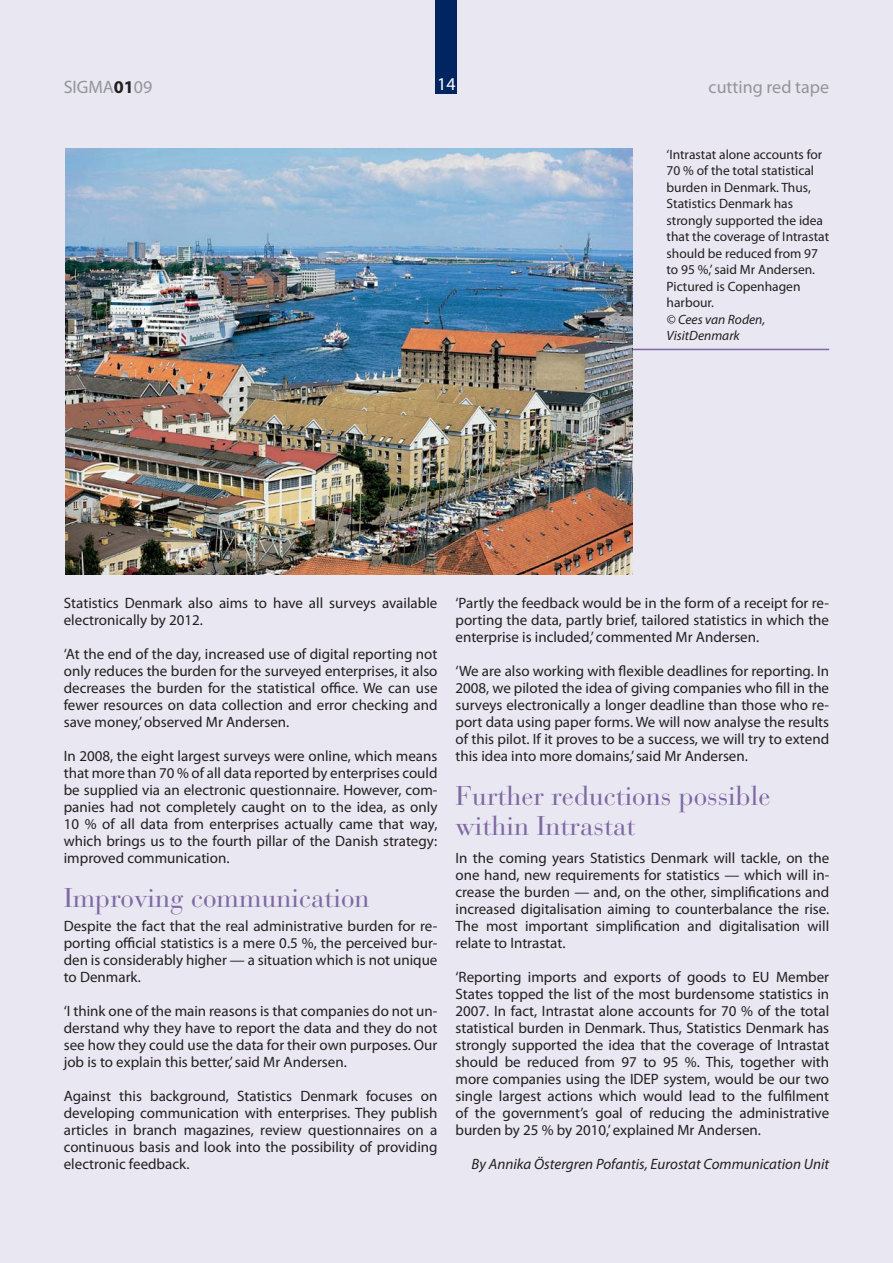
<style>
.page{position:relative;width:893px;height:1263px;background:#e9e7f1}
.page>*{position:absolute;margin:0;border:0;box-sizing:border-box;transform-origin:0 0}
.t1{font:27px/30px "Bauer Bodoni";color:#7e69a4}
.t2{font:18px "Myriad Pro";color:#939598}
.t3{font:18px "Myriad Pro";color:#fff}
.t4{font:15px/17px "Myriad Pro";color:#231f20;text-align:justify}
.t5{font:italic 15px "Myriad Pro";color:#231f20}
.t6{font:13.5px/16.5px "Myriad Pro";color:#231f20}
.t7{font:italic 13.5px/16.5px "Myriad Pro";color:#231f20}
.s1{font-weight:700;color:#231f20}
</style>
<div class="page">
<hr style="left:230px;top:349px;width:599px;height:1px;background:#7e69a4">
<img style="left:65px;top:149px;width:567px;height:425px">
<div style="left:436px;top:0;width:21px;height:94px;background:#002561"></div>
<p class="t3" style="left:437px;top:77px;width:20px">14</p>
<p class="t2" style="left:64px;top:80px;width:90px">SIGMA<span class="s1">01</span>09</p>
<p class="t2" style="left:709px;top:80px;width:122px">cutting red tape</p>
<p class="t6" style="left:666px;top:148px;width:164px">‘Intrastat alone accounts for<br>70 % of the total statistical burden in Denmark. Thus,<br>Statistics Denmark has strongly supported the idea that the coverage of Intrastat should be reduced from 97 to 95 %,’ said Mr Andersen.<br>Pictured is Copenhagen harbour.</p>
<p class="t7" style="left:666px;top:313px;width:100px">© Cees van Roden,<br>VisitDenmark</p>
<p class="t4" style="left:64px;top:596px;width:375px">Statistics Denmark also aims to have all surveys available electronically by 2012.</p>
<p class="t4" style="left:64px;top:647px;width:375px">‘At the end of the day, increased use of digital reporting not only reduces the burden for the surveyed enterprises, it also decreases the burden for the statistical office. We can use fewer resources on data collection and error checking and save money,’ observed Mr Andersen.</p>
<p class="t4" style="left:64px;top:749px;width:375px">In 2008, the eight largest surveys were online, which means that more than 70 % of all data reported by enterprises could be supplied via an electronic questionnaire. However, com&shy;panies had not completely caught on to the idea, as only 10 % of all data from enterprises actually came that way, which brings us to the fourth pillar of the Danish strategy: improved communication.</p>
<h1 class="t1" style="left:64px;top:886px;width:307px">Improving communication</h1>
<p class="t4" style="left:64px;top:919px;width:375px">Despite the fact that the real administrative burden for re&shy;porting official statistics is a mere 0.5 %, the perceived bur&shy;den is considerably higher — a situation which is not unique to Denmark.</p>
<p class="t4" style="left:64px;top:1004px;width:375px">‘I think one of the main reasons is that companies do not un&shy;derstand why they have to report the data and they do not see how they could use the data for their own purposes. Our job is to explain this better,’ said Mr Andersen.</p>
<p class="t4" style="left:64px;top:1089px;width:375px">Against this background, Statistics Denmark focuses on developing communication with enterprises. They publish articles in branch magazines, review questionnaires on a continuous basis and look into the possibility of providing electronic feedback.</p>
<p class="t4" style="left:455px;top:596px;width:375px">‘Partly the feedback would be in the form of a receipt for re&shy;porting the data, partly brief, tailored statistics in which the enterprise is included,’ commented Mr Andersen.</p>
<p class="t4" style="left:455px;top:664px;width:375px">‘We are also working with flexible deadlines for reporting. In 2008, we piloted the idea of giving companies who fill in the surveys electronically a longer deadline than those who re&shy;port data using paper forms. We will now analyse the results of this pilot. If it proves to be a success, we will try to extend this idea into more domains,’ said Mr Andersen.</p>
<h1 class="t1" style="left:455px;top:784px;width:316px">Further reductions possible within Intrastat</h1>
<p class="t4" style="left:455px;top:851px;width:375px">In the coming years Statistics Denmark will tackle, on the one hand, new requirements for statistics — which will in&shy;crease the burden — and, on the other, simplifications and increased digitalisation aiming to counterbalance the rise.<br>The most important simplification and digitalisation will relate to Intrastat.</p>
<p class="t4" style="left:455px;top:970px;width:375px">‘Reporting imports and exports of goods to EU Member States topped the list of the most burdensome statistics in 2007. In fact, Intrastat alone accounts for 70 % of the total statistical burden in Denmark. Thus, Statistics Denmark has strongly supported the idea that the coverage of Intrastat should be reduced from 97 to 95 %. This, together with more companies using the IDEP system, would be our two single largest actions which would lead to the fulfilment of the government’s goal of reducing the administrative burden by 25 % by 2010,’ explained Mr Andersen.</p>
<p class="t5" style="left:472px;top:1159px;width:359px">By Annika Östergren Pofantis, Eurostat Communication Unit</p>
</div>
